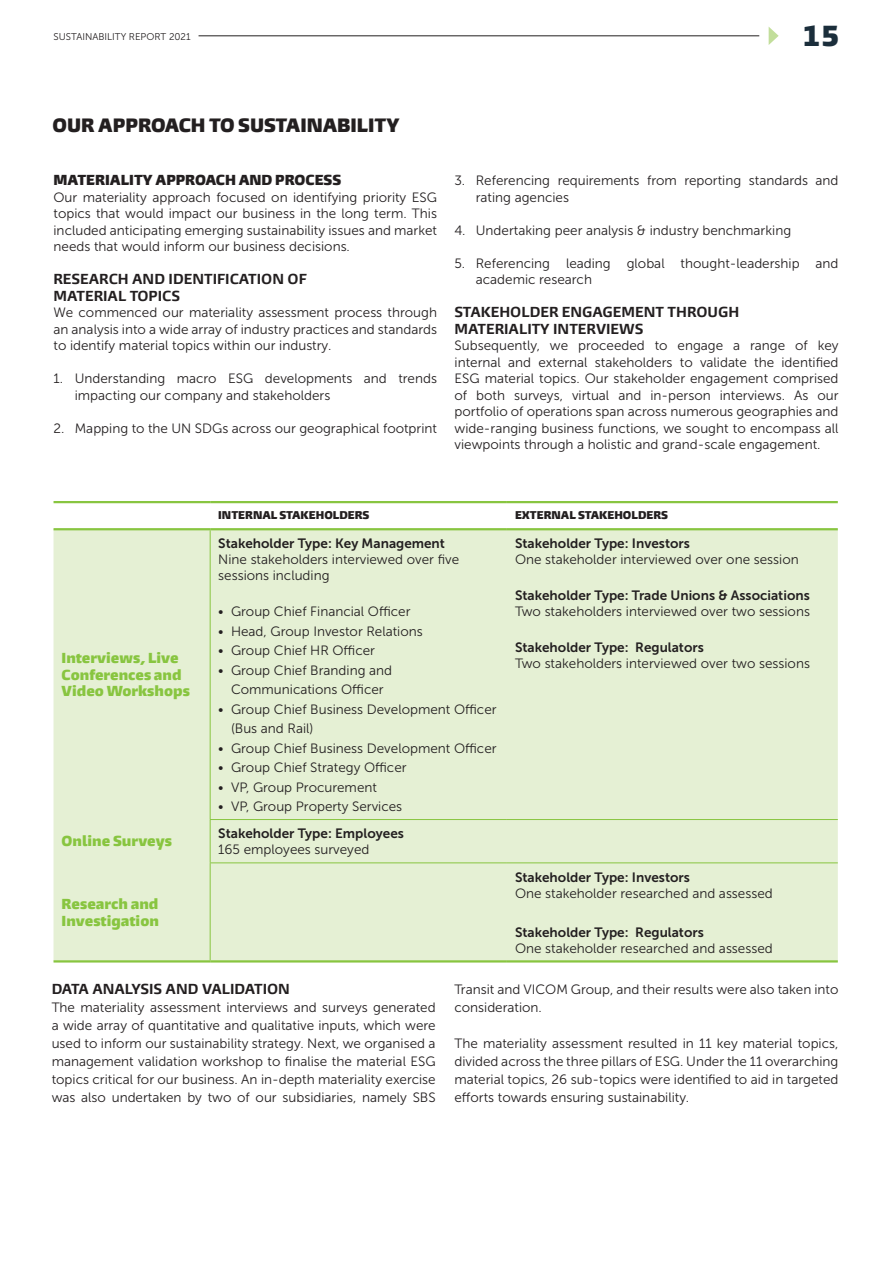
<style>
.page{position:relative;width:893px;height:1264px;background:#fff}
.page>*{position:absolute;margin:0;border:0;box-sizing:border-box;transform-origin:0 0}
.t1{font:900 27px "Burlingame Pro";color:#1b2e3b}
.t2{font:900 18px "Burlingame Pro";color:#231f20}
.t3{font:13.5px/16.5px "Museo Sans 300";color:#231f20}
.t4{font:13.5px "Museo Sans 700";color:#231f20}
.t5{font:700 13.5px/16.5px "Burlingame Pro";color:#231f20}
.t6{font:900 13.5px/16.5px "Burlingame Pro";color:#88c540}
.t7{font:900 13.5px "Burlingame Pro";color:#231f20}
.t8{font:900 10.5px "Burlingame Pro";color:#231f20}
.t9{font:9.75px "Museo Sans 300";color:#231f20}
</style>
<div class="page">
<div style="left:54px;top:530px;width:784px;height:430px;background:#e5f0d4"></div>
<hr style="left:54px;top:501px;width:156px;height:2px;background:#88c540">
<hr style="left:210px;top:501px;width:297px;height:2px;background:#88c540">
<hr style="left:507px;top:501px;width:331px;height:2px;background:#88c540">
<hr style="left:54px;top:528px;width:156px;height:2px;background:#88c540">
<hr style="left:210px;top:528px;width:297px;height:2px;background:#88c540">
<hr style="left:507px;top:528px;width:331px;height:2px;background:#88c540">
<hr style="left:210px;top:530px;width:1px;height:289px;background:#88c540">
<hr style="left:210px;top:820px;width:1px;height:42px;background:#88c540">
<hr style="left:210px;top:863px;width:1px;height:97px;background:#88c540">
<hr style="left:210px;top:819px;width:297px;height:1px;background:#88c540">
<hr style="left:507px;top:819px;width:331px;height:1px;background:#88c540">
<hr style="left:210px;top:862px;width:297px;height:1px;background:#88c540">
<hr style="left:507px;top:862px;width:331px;height:1px;background:#88c540">
<hr style="left:54px;top:960px;width:156px;height:2px;background:#88c540">
<hr style="left:210px;top:960px;width:297px;height:2px;background:#88c540">
<hr style="left:507px;top:960px;width:331px;height:2px;background:#88c540">
<svg style="left:769px;top:27px;width:10px;height:18px"></svg>
<hr style="left:199px;top:35px;width:560px;height:1px;background:#231f20">
<p class="t9" style="left:54px;top:31px;width:139px">SUSTAINABILITY REPORT 2021</p>
<h1 class="t1" style="left:802px;top:19px;width:38px">15</h1>
<p class="t2" style="left:53px;top:113px;width:349px">OUR APPROACH TO SUSTAINABILITY</p>
<p class="t7" style="left:54px;top:172px;width:289px">MATERIALITY APPROACH AND PROCESS</p>
<p class="t3" style="left:54px;top:189px;width:385px;text-align:justify">Our materiality approach focused on identifying priority ESG topics that would impact our business in the long term. This included anticipating emerging sustainability issues and market needs that would inform our business decisions.</p>
<p class="t5" style="left:54px;top:271px;width:255px">RESEARCH AND IDENTIFICATION OF<br>MATERIAL TOPICS</p>
<p class="t3" style="left:54px;top:304px;width:385px;text-align:justify">We commenced our materiality assessment process through an analysis into a wide array of industry practices and standards to identify material topics within our industry.</p>
<p class="t3" style="left:75px;top:370px;width:364px;text-indent:-21px">1. Understanding macro ESG developments and trends impacting our company and stakeholders</p>
<p class="t3" style="left:54px;top:420px;width:385px">2. Mapping to the UN SDGs across our geographical footprint</p>
<p class="t3" style="left:476px;top:172px;width:364px;text-indent:-21px">3. Referencing requirements from reporting standards and rating agencies</p>
<p class="t3" style="left:454px;top:222px;width:338px">4. Undertaking peer analysis &amp; industry benchmarking</p>
<p class="t3" style="left:476px;top:255px;width:364px;text-indent:-21px">5. Referencing leading global thought-leadership and academic research</p>
<p class="t5" style="left:454px;top:304px;width:286px">STAKEHOLDER ENGAGEMENT THROUGH<br>MATERIALITY INTERVIEWS</p>
<p class="t3" style="left:454px;top:337px;width:385px;text-align:justify">Subsequently, we proceeded to engage a range of key internal and external stakeholders to validate the identified ESG material topics. Our stakeholder engagement comprised of both surveys, virtual and in-person interviews. As our portfolio of operations span across numerous geographies and wide-ranging business functions, we sought to encompass all viewpoints through a holistic and grand-scale engagement.</p>
<p class="t6" style="left:62px;top:650px;width:130px">Interviews, Live<br>Conferences and<br>Video Workshops</p>
<p class="t6" style="left:62px;top:833px;width:112px">Online Surveys</p>
<p class="t6" style="left:62px;top:896px;width:99px">Research and<br>Investigation</p>
<p class="t8" style="left:218px;top:508px;width:153px">INTERNAL STAKEHOLDERS</p>
<p class="t8" style="left:515px;top:508px;width:155px">EXTERNAL STAKEHOLDERS</p>
<p class="t4" style="left:218px;top:536px;width:228px">Stakeholder Type: Key Management</p>
<p class="t3" style="left:218px;top:551px;width:242px">Nine stakeholders interviewed over five sessions including</p>
<p class="t3" style="left:218px;top:603px;width:194px">• Group Chief Financial Officer</p>
<p class="t3" style="left:218px;top:623px;width:206px">• Head, Group Investor Relations</p>
<p class="t3" style="left:218px;top:642px;width:158px">• Group Chief HR Officer</p>
<p class="t3" style="left:218px;top:660px;width:175px;line-height:19.5px;text-align:center">• Group Chief Branding and<br>Communications Officer</p>
<p class="t3" style="left:231px;top:699px;width:267px;line-height:19.5px;text-indent:-13px">• Group Chief Business Development Officer (Bus and Rail)</p>
<p class="t3" style="left:218px;top:740px;width:280px">• Group Chief Business Development Officer</p>
<p class="t3" style="left:218px;top:759px;width:190px">• Group Chief Strategy Officer</p>
<p class="t3" style="left:218px;top:779px;width:160px">• VP, Group Procurement</p>
<p class="t3" style="left:218px;top:798px;width:186px">• VP, Group Property Services</p>
<p class="t4" style="left:218px;top:826px;width:187px">Stakeholder Type: Employees</p>
<p class="t3" style="left:218px;top:841px;width:153px">165 employees surveyed</p>
<p class="t4" style="left:515px;top:536px;width:176px">Stakeholder Type: Investors</p>
<p class="t3" style="left:515px;top:551px;width:285px">One stakeholder interviewed over one session</p>
<p class="t4" style="left:515px;top:588px;width:296px">Stakeholder Type: Trade Unions &amp; Associations</p>
<p class="t3" style="left:515px;top:603px;width:296px">Two stakeholders interviewed over two sessions</p>
<p class="t4" style="left:515px;top:639px;width:190px">Stakeholder Type: Regulators</p>
<p class="t3" style="left:515px;top:655px;width:296px">Two stakeholders interviewed over two sessions</p>
<p class="t4" style="left:515px;top:869px;width:176px">Stakeholder Type: Investors</p>
<p class="t3" style="left:515px;top:885px;width:259px">One stakeholder researched and assessed</p>
<p class="t4" style="left:515px;top:924px;width:190px">Stakeholder Type: Regulators</p>
<p class="t3" style="left:515px;top:940px;width:259px">One stakeholder researched and assessed</p>
<p class="t5" style="left:52px;top:981px;width:240px">DATA ANALYSIS AND VALIDATION</p>
<p class="t3" style="left:52px;top:999px;width:385px;line-height:18px;text-align:justify">The materiality assessment interviews and surveys generated a wide array of quantitative and qualitative inputs, which were used to inform our sustainability strategy. Next, we organised a management validation workshop to finalise the material ESG topics critical for our business. An in-depth materiality exercise was also undertaken by two of our subsidiaries, namely SBS</p>
<p class="t3" style="left:454px;top:980px;width:385px;line-height:18px">Transit and VICOM Group, and their results were also taken into consideration.</p>
<p class="t3" style="left:454px;top:1034px;width:385px;line-height:18px;text-align:justify">The materiality assessment resulted in 11 key material topics, divided across the three pillars of ESG. Under the 11 overarching material topics, 26 sub-topics were identified to aid in targeted efforts towards ensuring sustainability.</p>
</div>
